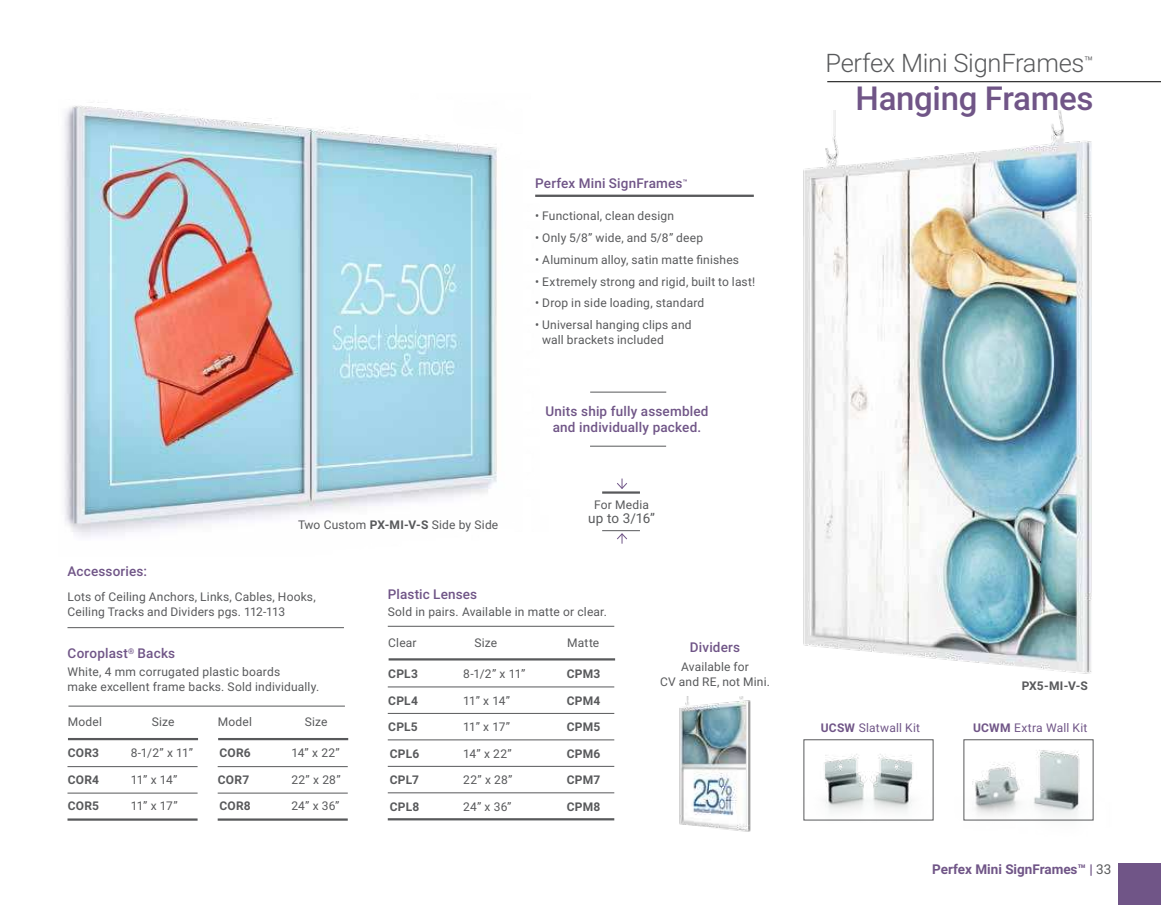
<style>
.page{position:relative;width:1161px;height:905px;background:#fff}
.page>*{position:absolute;margin:0;border:0;box-sizing:border-box;transform-origin:0 0}
.t1{font:500 33px "Roboto";letter-spacing:-.01em;color:#705587}
.t2{font:300 25.5px "Roboto";letter-spacing:-.01em;color:#58595b}
.t3{font:500 13.5px/16.5px "Roboto";letter-spacing:.01em;color:#705587;text-align:center}
.t4{font:700 13.5px "Roboto";color:#705587}
.t5{font:13.5px "Roboto";color:#58595b}
.t6{font:12px/15px "Roboto";letter-spacing:.015em;color:#58595b}
.t7{font:700 12px "Roboto";letter-spacing:.02em;color:#58595b}
.t8{font:12px "Roboto";letter-spacing:.015em;color:#705587}
.s1{font-weight:700}
.s2{font-weight:400;color:#58595b}
</style>
<div class="page">
<div style="left:1119px;top:863px;width:42px;height:41px;background:#705587"></div>
<hr style="left:827px;top:81px;width:334px;height:1px;background:#000">
<img style="left:963px;top:755px;width:40px;height:66px">
<img style="left:1003px;top:750px;width:91px;height:71px">
<img style="left:892px;top:746px;width:42px;height:75px">
<img style="left:803px;top:747px;width:89px;height:74px">
<img style="left:679px;top:696px;width:72px;height:136px">
<img style="left:64px;top:102px;width:514px;height:435px">
<img style="left:803px;top:110px;width:289px;height:564px">
<svg style="left:617px;top:478px;width:10px;height:11px"></svg>
<hr style="left:602px;top:530px;width:38px;height:1px;background:#58595b">
<hr style="left:602px;top:491px;width:38px;height:2px;background:#58595b">
<svg style="left:617px;top:533px;width:10px;height:10px"></svg>
<hr style="left:535px;top:195px;width:219px;height:2px;background:#58595b">
<hr style="left:388px;top:818px;width:226px;height:2px;background:#58595b">
<hr style="left:388px;top:766px;width:226px;height:1px;background:#58595b">
<hr style="left:388px;top:792px;width:226px;height:1px;background:#58595b">
<hr style="left:389px;top:658px;width:226px;height:2px;background:#58595b">
<hr style="left:388px;top:686px;width:226px;height:1px;background:#58595b">
<hr style="left:388px;top:713px;width:226px;height:1px;background:#58595b">
<hr style="left:388px;top:739px;width:226px;height:1px;background:#58595b">
<hr style="left:388px;top:626px;width:226px;height:1px;background:#58595b">
<hr style="left:68px;top:738px;width:130px;height:2px;background:#58595b">
<hr style="left:68px;top:766px;width:130px;height:1px;background:#58595b">
<hr style="left:68px;top:792px;width:130px;height:1px;background:#58595b">
<hr style="left:68px;top:818px;width:130px;height:2px;background:#58595b">
<hr style="left:218px;top:738px;width:130px;height:2px;background:#58595b">
<hr style="left:218px;top:766px;width:130px;height:1px;background:#58595b">
<hr style="left:218px;top:792px;width:130px;height:1px;background:#58595b">
<hr style="left:218px;top:818px;width:130px;height:2px;background:#58595b">
<hr style="left:68px;top:705px;width:277px;height:1px;background:#58595b">
<hr style="left:68px;top:627px;width:276px;height:1px;background:#58595b">
<hr style="left:590px;top:446px;width:76px;height:1px;background:#58595b">
<hr style="left:590px;top:392px;width:76px;height:1px;background:#58595b">
<div style="left:964px;top:739px;width:130px;height:81px;border:1px solid #58595b"></div>
<div style="left:804px;top:739px;width:129px;height:81px;border:1px solid #58595b"></div>
<p class="t3" style="left:535px;top:176px;width:154px">Perfex Mini SignFrames<sup>™</sup></p>
<p class="t6" style="left:535px;top:210px;width:140px">• Functional, clean design</p>
<p class="t6" style="left:535px;top:231px;width:170px">• Only 5/8” wide, and 5/8” deep</p>
<p class="t6" style="left:535px;top:252px;width:205px">• Aluminum alloy, satin matte finishes</p>
<p class="t6" style="left:535px;top:275px;width:222px">• Extremely strong and rigid, built to last!</p>
<p class="t6" style="left:535px;top:296px;width:171px">• Drop in side loading, standard</p>
<p class="t6" style="left:542px;top:318px;width:151px;text-indent:-7px">• Universal hanging clips and wall brackets included</p>
<p class="t6" style="left:298px;top:518px;width:202px">Two Custom <span class="s1">PX-MI-V-S</span> Side by Side</p>
<p class="t3" style="left:545px;top:403px;width:165px">Units ship fully assembled and individually packed.</p>
<p class="t6" style="left:594px;top:498px;width:56px">For Media</p>
<p class="t5" style="left:588px;top:512px;width:68px">up to 3/16”</p>
<p class="t3" style="left:68px;top:563px;width:81px">Accessories:</p>
<p class="t6" style="left:68px;top:590px;width:250px">Lots of Ceiling Anchors, Links, Cables, Hooks,<br>Ceiling Tracks and Dividers pgs. 112-113</p>
<p class="t3" style="left:68px;top:646px;width:109px">Coroplast<sup>®</sup> Backs</p>
<p class="t6" style="left:68px;top:665px;width:253px">White, 4 mm corrugated plastic boards<br>make excellent frame backs. Sold individually.</p>
<p class="t6" style="left:68px;top:715px;width:36px">Model</p>
<p class="t6" style="left:152px;top:715px;width:24px">Size</p>
<p class="t7" style="left:68px;top:748px;width:33px">COR3</p>
<p class="t6" style="left:131px;top:746px;width:64px">8-1/2” x 11”</p>
<p class="t7" style="left:68px;top:774px;width:33px">COR4</p>
<p class="t6" style="left:131px;top:772px;width:48px">11” x 14”</p>
<p class="t7" style="left:68px;top:800px;width:33px">COR5</p>
<p class="t6" style="left:131px;top:799px;width:48px">11” x 17”</p>
<p class="t6" style="left:218px;top:715px;width:36px">Model</p>
<p class="t6" style="left:305px;top:715px;width:24px">Size</p>
<p class="t7" style="left:219px;top:748px;width:33px">COR6</p>
<p class="t6" style="left:291px;top:746px;width:50px">14” x 22”</p>
<p class="t7" style="left:218px;top:774px;width:33px">COR7</p>
<p class="t6" style="left:291px;top:772px;width:51px">22” x 28”</p>
<p class="t7" style="left:219px;top:800px;width:33px">COR8</p>
<p class="t6" style="left:291px;top:799px;width:50px">24” x 36”</p>
<p class="t3" style="left:388px;top:587px;width:91px">Plastic Lenses</p>
<p class="t6" style="left:388px;top:605px;width:221px">Sold in pairs. Available in matte or clear.</p>
<p class="t6" style="left:388px;top:636px;width:30px">Clear</p>
<p class="t6" style="left:474px;top:636px;width:24px">Size</p>
<p class="t6" style="left:567px;top:636px;width:34px">Matte</p>
<p class="t7" style="left:388px;top:669px;width:31px">CPL3</p>
<p class="t6" style="left:463px;top:667px;width:64px">8-1/2” x 11”</p>
<p class="t7" style="left:567px;top:669px;width:35px">CPM3</p>
<p class="t7" style="left:388px;top:695px;width:31px">CPL4</p>
<p class="t6" style="left:463px;top:694px;width:48px">11” x 14”</p>
<p class="t7" style="left:567px;top:695px;width:35px">CPM4</p>
<p class="t7" style="left:388px;top:722px;width:31px">CPL5</p>
<p class="t6" style="left:463px;top:720px;width:48px">11” x 17”</p>
<p class="t7" style="left:567px;top:722px;width:35px">CPM5</p>
<p class="t7" style="left:390px;top:748px;width:31px">CPL6</p>
<p class="t6" style="left:463px;top:747px;width:50px">14” x 22”</p>
<p class="t7" style="left:567px;top:748px;width:35px">CPM6</p>
<p class="t7" style="left:390px;top:775px;width:31px">CPL7</p>
<p class="t6" style="left:463px;top:773px;width:51px">22” x 28”</p>
<p class="t7" style="left:567px;top:775px;width:35px">CPM7</p>
<p class="t7" style="left:390px;top:801px;width:31px">CPL8</p>
<p class="t6" style="left:463px;top:800px;width:50px">24” x 36”</p>
<p class="t7" style="left:567px;top:801px;width:35px">CPM8</p>
<p class="t3" style="left:690px;top:640px;width:52px">Dividers</p>
<p class="t6" style="left:660px;top:660px;width:111px;text-align:center">Available for<br>CV and RE, not Mini.</p>
<h2 class="t2" style="left:825px;top:53px;width:270px">Perfex Mini SignFrames<sup>™</sup></h2>
<h1 class="t1" style="left:856px;top:85px;width:239px">Hanging Frames</h1>
<p class="t8" style="left:821px;top:723px;width:101px"><span class="s1">UCSW</span> Slatwall Kit</p>
<p class="t7" style="left:1022px;top:680px;width:68px">PX5-MI-V-S</p>
<p class="t8" style="left:973px;top:723px;width:116px"><span class="s1">UCWM</span> Extra Wall Kit</p>
<p class="t4" style="left:932px;top:863px;width:181px">Perfex Mini SignFrames™ | <span class="s2">33</span></p>
</div>
